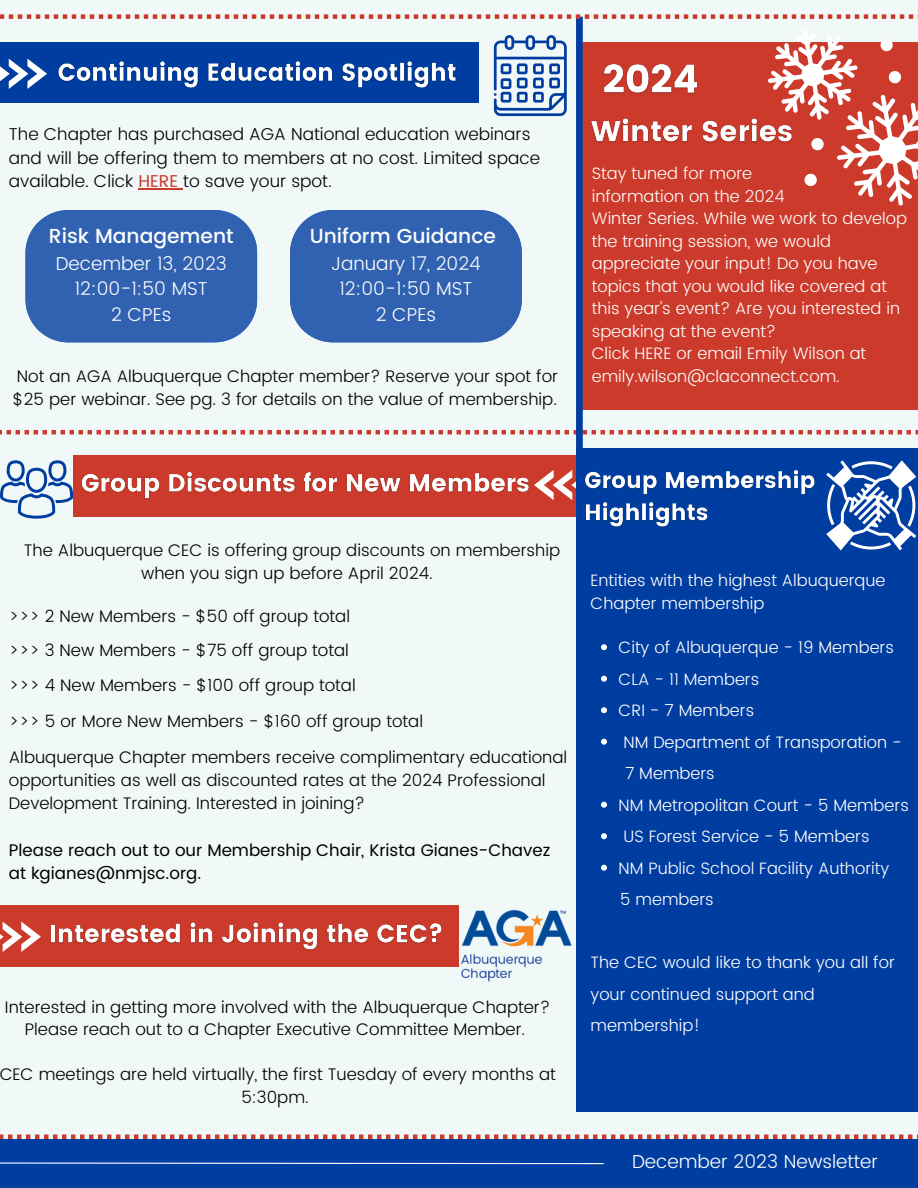
<style>
.page{position:relative;width:918px;height:1188px;background:#f1f8f8}
.page>*{position:absolute;margin:0;border:0;box-sizing:border-box;transform-origin:0 0}
.t1{font:500 20.25px "Poppins";color:#fff}
.t2{font:300 18.75px/25.8px "Poppins";color:#fff;text-align:center}
.t3{font:300 17.1px/23.7px "Poppins";color:#000}
.t4{font:300 16.8px/22.5px "Poppins";color:#000;text-align:center}
.t5{font:16.8px/23.2px "Poppins";color:#000}
.t6{font:300 16.5px/22.5px "Poppins";color:#fff}
.s1{font-weight:400;color:#cc3a2b}
</style>
<div class="page">
<div style="left:0;top:1139px;width:918px;height:49px;background:#003da0"></div>
<div style="left:0;top:42px;width:478px;height:61px;background:#003da0"></div>
<svg style="left:0;top:1162px;width:604px;height:3px"></svg>
<svg style="left:494px;top:35px;width:73px;height:81px"></svg>
<div style="left:25px;top:210px;width:232px;height:132px;background:#3062b1"></div>
<div style="left:290px;top:210px;width:232px;height:132px;background:#3062b1"></div>
<div style="left:583px;top:42px;width:335px;height:368px;background:#cc3a2b"></div>
<svg style="left:0;top:430px;width:918px;height:4px"></svg>
<div style="left:73px;top:455px;width:506px;height:61px;background:#cc3a2b"></div>
<img style="left:58px;top:61px;width:398px;height:27px">
<img style="left:81px;top:471px;width:448px;height:28px">
<svg style="left:0;top:59px;width:47px;height:30px"></svg>
<svg style="left:534px;top:470px;width:42px;height:30px"></svg>
<div style="left:576px;top:17px;width:7px;height:1095px;background:#003da0"></div>
<svg style="left:0;top:14px;width:918px;height:5px"></svg>
<svg style="left:776px;top:30px;width:142px;height:176px"></svg>
<svg style="left:0;top:460px;width:73px;height:59px"></svg>
<div style="left:576px;top:448px;width:342px;height:664px;background:#003da0"></div>
<svg style="left:0;top:1135px;width:918px;height:4px"></svg>
<svg style="left:826px;top:460px;width:90px;height:90px"></svg>
<div style="left:0;top:905px;width:459px;height:61px;background:#cc3a2b"></div>
<img style="left:50px;top:922px;width:392px;height:29px">
<svg style="left:0;top:922px;width:41px;height:30px"></svg>
<hr style="left:138px;top:189px;width:45px;height:1px;background:#cc3a2b">
<img style="left:591px;top:50px;width:211px;height:106px">
<img style="left:584px;top:470px;width:231px;height:57px">
<svg style="left:601px;top:644px;width:6px;height:6px"></svg>
<svg style="left:601px;top:676px;width:6px;height:6px"></svg>
<svg style="left:601px;top:707px;width:6px;height:6px"></svg>
<svg style="left:601px;top:739px;width:6px;height:6px"></svg>
<svg style="left:601px;top:802px;width:6px;height:6px"></svg>
<svg style="left:601px;top:833px;width:6px;height:6px"></svg>
<svg style="left:601px;top:865px;width:6px;height:6px"></svg>
<img style="left:461px;top:909px;width:111px;height:73px">
<p class="t3" style="left:9px;top:122px;width:533px">The Chapter has purchased AGA National education webinars and will be offering them to members at no cost. Limited space available. Click <span class="s1">HERE</span> to save your spot.</p>
<p class="t1" style="left:49px;top:224px;width:186px">Risk Management</p>
<p class="t2" style="left:56px;top:250px;width:173px">December 13, 2023<br>12:00-1:50 MST<br>2 CPEs</p>
<p class="t1" style="left:310px;top:224px;width:188px">Uniform Guidance</p>
<p class="t2" style="left:331px;top:250px;width:151px">January 17, 2024<br>12:00-1:50 MST<br>2 CPEs</p>
<p class="t4" style="left:13px;top:365px;width:547px;text-align:left">Not an AGA Albuquerque Chapter member? Reserve your spot for $25 per webinar. See pg. 3 for details on the value of membership.</p>
<p class="t6" style="left:592px;top:162px;width:162px">Stay tuned for more</p>
<p class="t6" style="left:592px;top:185px;width:194px">information on the 2024</p>
<p class="t6" style="left:592px;top:207px;width:317px">Winter Series. While we work to develop the training session, we would appreciate your input! Do you have topics that you would like covered at this year’s event? Are you interested in speaking at the event?</p>
<p class="t6" style="left:592px;top:342px;width:276px">Click HERE or email Emily Wilson at emily.wilson@claconnect.com.</p>
<p class="t4" style="left:24px;top:539px;width:538px">The Albuquerque CEC is offering group discounts on membership when you sign up before April 2024.</p>
<p class="t4" style="left:9px;top:605px;width:343px">&gt;&gt;&gt; 2 New Members - $50 off group total</p>
<p class="t4" style="left:9px;top:639px;width:342px">&gt;&gt;&gt; 3 New Members - $75 off group total</p>
<p class="t4" style="left:9px;top:674px;width:348px">&gt;&gt;&gt; 4 New Members - $100 off group total</p>
<p class="t4" style="left:9px;top:710px;width:416px">&gt;&gt;&gt; 5 or More New Members - $160 off group total</p>
<p class="t4" style="left:9px;top:745px;width:560px;line-height:23.2px;text-align:left">Albuquerque Chapter members receive complimentary educational opportunities as well as discounted rates at the 2024 Professional<br>Development Training. Interested in joining?</p>
<p class="t5" style="left:9px;top:838px;width:543px">Please reach out to our Membership Chair, Krista Gianes-Chavez at kgianes@nmjsc.org.</p>
<p class="t4" style="left:5px;top:996px;width:547px">Interested in getting more involved with the Albuquerque Chapter?<br>Please reach out to a Chapter Executive Committee Member.</p>
<p class="t4" style="left:-1px;top:1063px;width:558px">CEC meetings are held virtually, the first Tuesday of every months at<br>5:30pm.</p>
<p class="t6" style="left:591px;top:570px;width:297px">Entities with the highest Albuquerque<br>Chapter membership</p>
<p class="t6" style="left:619px;top:636px;width:277px">City of Albuquerque - 19 Members</p>
<p class="t6" style="left:619px;top:668px;width:142px">CLA - 11 Members</p>
<p class="t6" style="left:619px;top:699px;width:137px">CRI - 7 Members</p>
<p class="t6" style="left:624px;top:731px;width:280px">NM Department of Transporation -</p>
<p class="t6" style="left:625px;top:762px;width:91px">7 Members</p>
<p class="t6" style="left:619px;top:794px;width:292px">NM Metropolitan Court - 5 Members</p>
<p class="t6" style="left:624px;top:825px;width:248px">US Forest Service - 5 Members</p>
<p class="t6" style="left:619px;top:857px;width:272px">NM Public School Facility Authority</p>
<p class="t6" style="left:620px;top:888px;width:95px">5 members</p>
<p class="t6" style="left:591px;top:947px;width:306px;line-height:31.5px">The CEC would like to thank you all for your continued support and membership!</p>
<p class="t2" style="left:632px;top:1148px;width:248px">December 2023 Newsletter</p>
</div>
